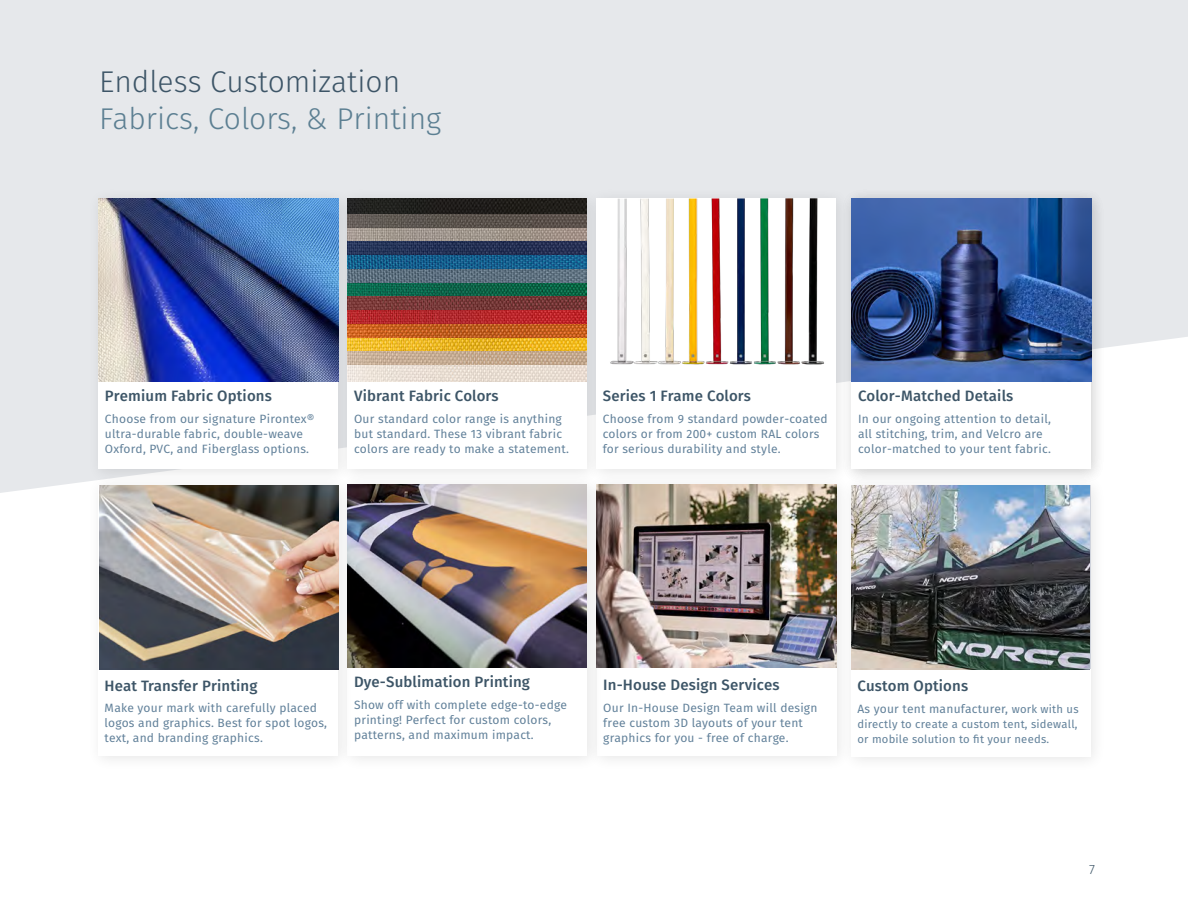
<style>
.page{position:relative;width:1188px;height:918px;background:#fff}
.page>*{position:absolute;margin:0;border:0;box-sizing:border-box;transform-origin:0 0}
.t1{font:300 30px "Fira Sans";color:#5c7f92}
.t2{font:300 30px "Fira Sans";color:#3d5567}
.t3{font:500 15px "Fira Sans";letter-spacing:.01em;color:#3d5567}
.t4{font:300 13.5px "Fira Sans";color:#3d5567}
.t5{font:12px/15px "Fira Sans";letter-spacing:.02em;color:#62819a}
.t6{font:11.25px/15px "Fira Sans";letter-spacing:.02em;color:#62819a}
.s1{font-size:11.25px}
</style>
<div class="page">
<div style="left:0;top:0;width:1188px;height:493px;background:#e6e8eb"></div>
<div style="left:87px;top:187px;width:267px;height:298px;background:#000;opacity:.1"></div>
<div style="left:99px;top:199px;width:239px;height:270px;background:#fff"></div>
<div style="left:585px;top:473px;width:267px;height:298px;background:#f9f9f9"></div>
<div style="left:597px;top:485px;width:239px;height:270px;background:#fff"></div>
<div style="left:336px;top:187px;width:267px;height:298px;background:#000;opacity:.1"></div>
<div style="left:348px;top:199px;width:239px;height:270px;background:#fff"></div>
<div style="left:839px;top:474px;width:267px;height:298px;background:#f9f9f9"></div>
<div style="left:851px;top:486px;width:239px;height:271px;background:#fff"></div>
<div style="left:585px;top:187px;width:267px;height:298px;background:#000;opacity:.1"></div>
<div style="left:597px;top:199px;width:239px;height:270px;background:#fff"></div>
<div style="left:336px;top:473px;width:267px;height:298px;background:#000;opacity:.1"></div>
<div style="left:348px;top:485px;width:239px;height:270px;background:#fff"></div>
<div style="left:87px;top:473px;width:266px;height:299px;background:#f9f9f9"></div>
<div style="left:98px;top:485px;width:240px;height:271px;background:#fff"></div>
<img style="left:99px;top:199px;width:240px;height:183px">
<img style="left:851px;top:486px;width:239px;height:183px">
<div style="left:840px;top:187px;width:267px;height:298px;background:#000;opacity:.1"></div>
<div style="left:851px;top:199px;width:240px;height:270px;background:#fff"></div>
<img style="left:603px;top:198px;width:226px;height:167px">
<img style="left:852px;top:198px;width:239px;height:184px">
<img style="left:99px;top:486px;width:240px;height:183px">
<img style="left:348px;top:485px;width:239px;height:183px">
<img style="left:348px;top:198px;width:239px;height:184px">
<img style="left:597px;top:485px;width:240px;height:183px">
<h1 class="t2" style="left:99px;top:60px;width:303px">Endless Customization</h1>
<h1 class="t1" style="left:99px;top:98px;width:344px">Fabrics, Colors, &amp; Printing</h1>
<p class="t3" style="left:105px;top:385px;width:168px">Premium Fabric Options</p>
<p class="t5" style="left:105px;top:411px;width:211px">Choose from our signature Pirontex® ultra-durable fabric, double-weave<br>Oxford, PVC, and Fiberglass options.</p>
<p class="t3" style="left:354px;top:385px;width:146px">Vibrant Fabric Colors</p>
<p class="t5" style="left:354px;top:411px;width:216px">Our standard color range is anything but standard. These 13 vibrant fabric colors are ready to make a statement.</p>
<p class="t3" style="left:603px;top:385px;width:150px">Series 1 Frame Colors</p>
<p class="t5" style="left:603px;top:411px;width:226px">Choose from 9 standard powder-coated colors or from 200+ custom RAL colors for serious durability and style.</p>
<p class="t3" style="left:858px;top:385px;width:157px">Color-Matched Details</p>
<p class="t5" style="left:858px;top:411px;width:195px">In our ongoing attention to detail, all stitching, trim, and Velcro are color-matched to your tent fabric.</p>
<p class="t3" style="left:105px;top:675px;width:154px">Heat Transfer Printing</p>
<p class="t5" style="left:105px;top:701px;width:224px">Make your mark with carefully placed logos and graphics. Best for spot logos, text, and branding graphics.</p>
<p class="t3" style="left:354px;top:671px;width:177px">Dye-Sublimation Printing</p>
<p class="t5" style="left:354px;top:697px;width:214px">Show off with complete edge-to-edge printing! Perfect for custom colors, patterns, and maximum impact.</p>
<p class="t3" style="left:603px;top:674px;width:178px">In-House Design Services</p>
<p class="t5" style="left:603px;top:700px;width:216px">Our In-House Design Team will design free custom 3D layouts of your tent graphics for you - free of charge.</p>
<p class="t3" style="left:857px;top:676px;width:112px">Custom Options</p>
<p class="t5" style="left:857px;top:701px;width:223px">As your tent manufacturer, <span class="s1">work with us</span></p>
<p class="t6" style="left:857px;top:716px;width:222px">directly to create a custom tent, sidewall, or mobile solution to fit your needs.</p>
<p class="t4" style="left:1089px;top:860px;width:7px">7</p>
</div>
